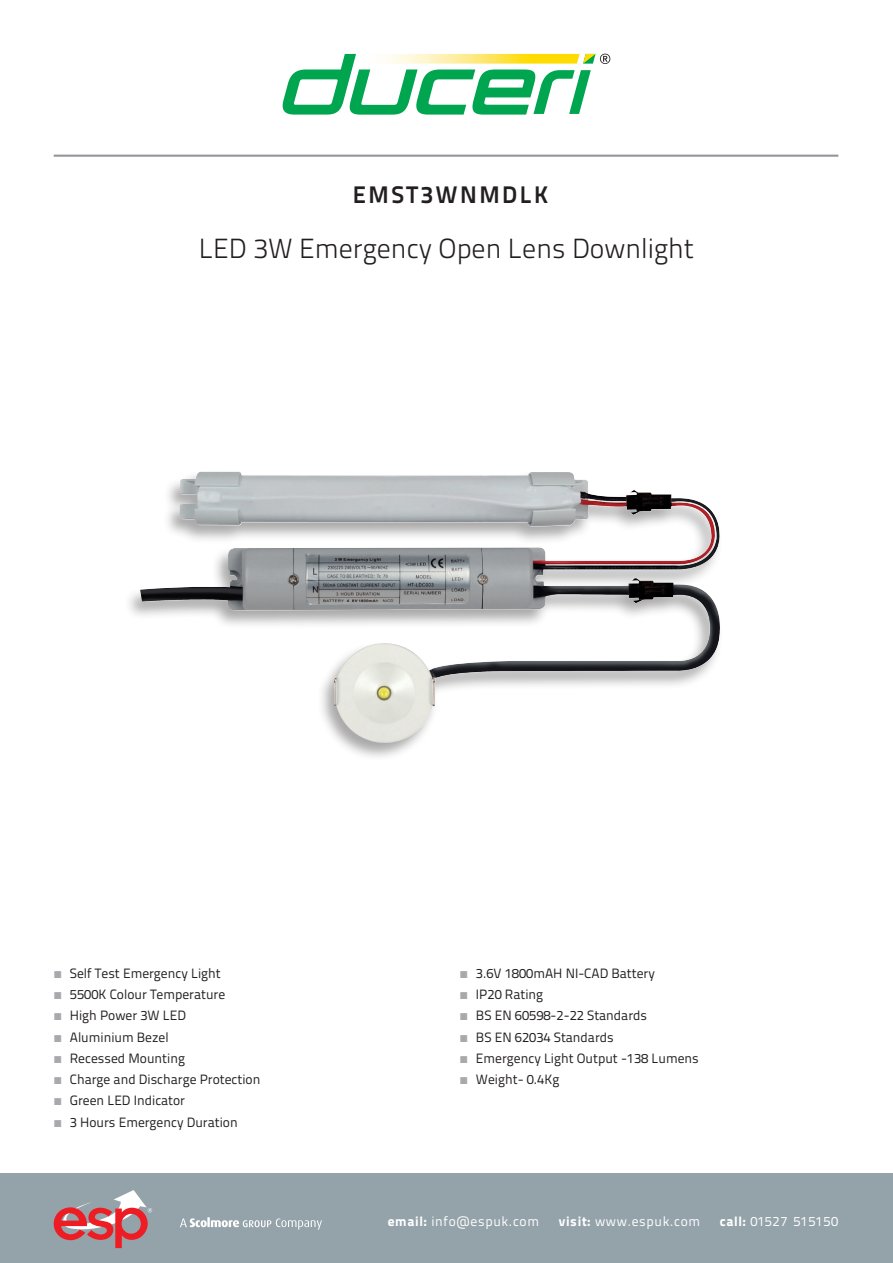
<style>
.page{position:relative;width:893px;height:1263px;background:#fff}
.page>*{position:absolute;margin:0;border:0;box-sizing:border-box;transform-origin:0 0}
.t1{font:300 27.75px "Titillium Text 22 L";color:#231f20}
.t2{font:700 24px "Titillium Text 22 L";letter-spacing:.1em;color:#231f20}
.t3{font:13.5px/21.3px "Titillium Text 22 L";color:#231f20}
.t4{font:13.5px "Titillium Text 22 L";letter-spacing:.05em;color:#fff}
.s1{font-weight:800}
</style>
<div class="page">
<div style="left:0;top:1174px;width:893px;height:89px;background:#94a2aa"></div>
<hr style="left:54px;top:155px;width:784px;height:2px;background:#939598">
<svg style="left:180px;top:1217px;width:142px;height:12px"></svg>
<svg style="left:54px;top:1190px;width:98px;height:58px"></svg>
<svg style="left:283px;top:54px;width:327px;height:61px"></svg>
<div style="left:123px;top:470px;width:601px;height:292px;background:#231f20;opacity:.39"></div>
<img style="left:140px;top:479px;width:572px;height:191px">
<h2 class="t2" style="left:353px;top:176px;width:197px">EMST3WNMDLK</h2>
<h1 class="t1" style="left:199px;top:228px;width:497px">LED 3W Emergency Open Lens Downlight</h1>
<p class="t3" style="left:70px;top:962px;width:192px">Self Test Emergency Light<br>5500K Colour Temperature<br>High Power 3W LED<br>Aluminium Bezel<br>Recessed Mounting<br>Charge and Discharge Protection<br>Green LED Indicator<br>3 Hours Emergency Duration</p>
<p class="t3" style="left:476px;top:962px;width:224px">3.6V 1800mAH NI-CAD Battery<br>IP20 Rating<br>BS EN 60598-2-22 Standards<br>BS EN 62034 Standards<br>Emergency Light Output -138 Lumens<br>Weight- 0.4Kg</p>
<p class="t4" style="left:388px;top:1212px;width:153px"><span class="s1">email:</span> info@espuk.com</p>
<p class="t4" style="left:559px;top:1212px;width:143px"><span class="s1">visit:</span> www.espuk.com</p>
<p class="t4" style="left:720px;top:1212px;width:120px"><span class="s1">call:</span> 01527 515150</p>
</div>
